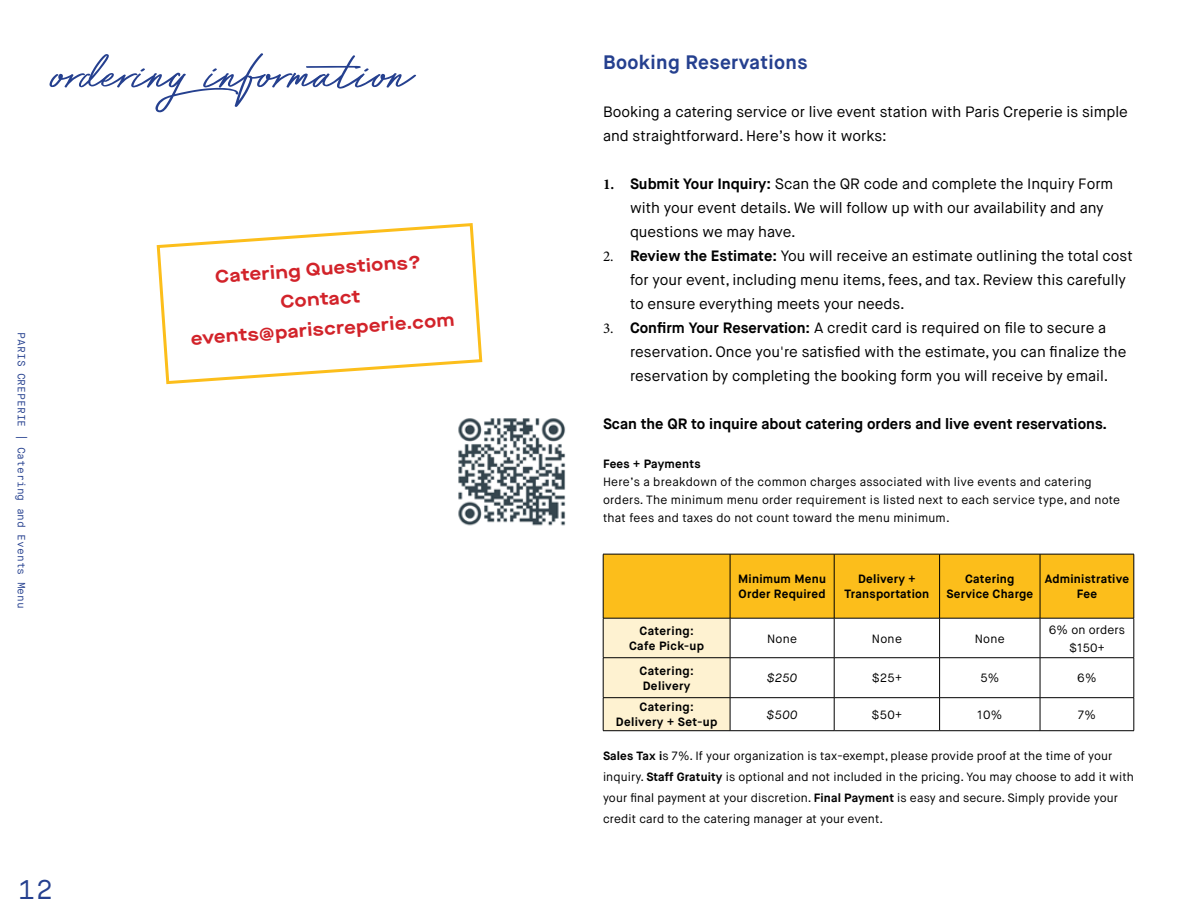
<style>
.page{position:relative;width:1188px;height:918px;background:#fff}
.page>*{position:absolute;margin:0;border:0;box-sizing:border-box;transform-origin:0 0}
.t1{font:72px "Bayshore";color:#25408f}
.t2{font:27px "Maison Neue Mono";color:#25408f}
.t3{font:700 19.5px "Maison Neue";letter-spacing:.02em;color:#25408f}
.t4{font:700 18px/30px "Maison Neue Extended";color:#d2232a;text-align:center}
.t5{font:15px/24px "Maison Neue";color:#000}
.t6{font:700 15px "Maison Neue";color:#000}
.t7{font:12px/18px "Maison Neue";letter-spacing:.01em;color:#000}
.t8{font:700 12px/15px "Maison Neue";letter-spacing:.02em;color:#000;text-align:center}
.t9{font:italic 12px "Maison Neue";letter-spacing:.03em;color:#000}
.t10{font:10.5px "Maison Neue Mono";color:#25408f}
.s1{font-family:"Minion Pro";font-weight:700}
.s2{font-weight:700}
.s3{font-family:"Minion Pro"}
</style>
<div class="page">
<svg style="left:604px;top:555px;width:530px;height:175px"></svg>
<svg style="left:731px;top:619px;width:403px;height:111px"></svg>
<hr style="left:603px;top:554px;width:127px;height:1px;background:#000">
<hr style="left:603px;top:554px;width:1px;height:64px;background:#000">
<hr style="left:730px;top:554px;width:104px;height:1px;background:#000">
<hr style="left:730px;top:554px;width:1px;height:64px;background:#000">
<hr style="left:834px;top:554px;width:106px;height:1px;background:#000">
<hr style="left:834px;top:554px;width:1px;height:64px;background:#000">
<hr style="left:940px;top:554px;width:100px;height:1px;background:#000">
<hr style="left:939px;top:554px;width:1px;height:64px;background:#000">
<hr style="left:1040px;top:554px;width:94px;height:1px;background:#000">
<hr style="left:1040px;top:554px;width:1px;height:64px;background:#000">
<hr style="left:1134px;top:554px;width:1px;height:64px;background:#000">
<hr style="left:603px;top:618px;width:127px;height:1px;background:#000">
<hr style="left:730px;top:618px;width:104px;height:1px;background:#000">
<hr style="left:834px;top:618px;width:106px;height:1px;background:#000">
<hr style="left:940px;top:618px;width:100px;height:1px;background:#000">
<hr style="left:1040px;top:618px;width:94px;height:1px;background:#000">
<hr style="left:603px;top:618px;width:1px;height:40px;background:#000">
<hr style="left:730px;top:618px;width:1px;height:40px;background:#000">
<hr style="left:834px;top:618px;width:1px;height:40px;background:#000">
<hr style="left:939px;top:618px;width:1px;height:40px;background:#000">
<hr style="left:1040px;top:618px;width:1px;height:40px;background:#000">
<hr style="left:1134px;top:618px;width:1px;height:40px;background:#000">
<hr style="left:603px;top:657px;width:127px;height:1px;background:#000">
<hr style="left:603px;top:658px;width:1px;height:39px;background:#000">
<hr style="left:730px;top:657px;width:104px;height:1px;background:#000">
<hr style="left:730px;top:658px;width:1px;height:39px;background:#000">
<hr style="left:834px;top:657px;width:106px;height:1px;background:#000">
<hr style="left:834px;top:658px;width:1px;height:39px;background:#000">
<hr style="left:940px;top:657px;width:100px;height:1px;background:#000">
<hr style="left:939px;top:658px;width:1px;height:39px;background:#000">
<hr style="left:1040px;top:657px;width:94px;height:1px;background:#000">
<hr style="left:1040px;top:658px;width:1px;height:39px;background:#000">
<hr style="left:1134px;top:658px;width:1px;height:39px;background:#000">
<hr style="left:603px;top:697px;width:127px;height:1px;background:#000">
<hr style="left:603px;top:698px;width:1px;height:33px;background:#000">
<hr style="left:730px;top:697px;width:104px;height:1px;background:#000">
<hr style="left:730px;top:698px;width:1px;height:33px;background:#000">
<hr style="left:834px;top:697px;width:106px;height:1px;background:#000">
<hr style="left:834px;top:698px;width:1px;height:33px;background:#000">
<hr style="left:940px;top:697px;width:100px;height:1px;background:#000">
<hr style="left:939px;top:698px;width:1px;height:33px;background:#000">
<hr style="left:1040px;top:697px;width:94px;height:1px;background:#000">
<hr style="left:1040px;top:698px;width:1px;height:33px;background:#000">
<hr style="left:1134px;top:698px;width:1px;height:33px;background:#000">
<hr style="left:603px;top:730px;width:127px;height:1px;background:#000">
<hr style="left:730px;top:730px;width:104px;height:1px;background:#000">
<hr style="left:834px;top:730px;width:106px;height:1px;background:#000">
<hr style="left:940px;top:730px;width:100px;height:1px;background:#000">
<hr style="left:1040px;top:730px;width:94px;height:1px;background:#000">
<img style="left:458px;top:418px;width:108px;height:108px">
<svg style="left:156px;top:223px;width:327px;height:162px"></svg>
<h1 class="t1" style="left:54px;top:20px;width:360px">orderinginformation</h1>
<p class="t10" style="left:28px;top:332px;width:278px;rotate:90deg">PARIS CREPERIE | Catering and Events Menu</p>
<p class="t4" style="left:186px;top:263px;width:265px;rotate:-4deg">Catering Questions?<br>Contact events@pariscreperie.com</p>
<h2 class="t2" style="left:18px;top:873px;width:37px">12</h2>
<h3 class="t3" style="left:603px;top:50px;width:206px">Booking Reservations</h3>
<p class="t5" style="left:603px;top:100px;width:526px">Booking a catering service or live event station with Paris Creperie is simple and straightforward. Here’s how it works:</p>
<p class="t5" style="left:630px;top:172px;width:485px;text-indent:-27px"><span class="s1">1.</span> <span class="s2">Submit Your Inquiry:</span> Scan the QR code and complete the Inquiry Form with your event details. We will follow up with our availability and any questions we may have.</p>
<p class="t5" style="left:630px;top:244px;width:504px;text-indent:-27px"><span class="s3">2.</span> <span class="s2">Review the Estimate:</span> You will receive an estimate outlining the total cost for your event, including menu items, fees, and tax. Review this carefully to ensure everything meets your needs.</p>
<p class="t5" style="left:630px;top:316px;width:498px;text-indent:-27px"><span class="s3">3.</span> <span class="s2">Confirm Your Reservation:</span> A credit card is required on file to secure a reservation. Once you're satisfied with the estimate, you can finalize the reservation by completing the booking form you will receive by email.</p>
<p class="t6" style="left:603px;top:414px;width:506px">Scan the QR to inquire about catering orders and live event reservations.</p>
<p class="t8" style="left:603px;top:457px;width:99px">Fees + Payments</p>
<p class="t7" style="left:603px;top:473px;width:519px">Here’s a breakdown of the common charges associated with live events and catering orders. The minimum menu order requirement is listed next to each service type, and note that fees and taxes do not count toward the menu minimum.</p>
<p class="t8" style="left:738px;top:572px;width:89px;text-align:left">Minimum Menu<br>Order Required</p>
<p class="t8" style="left:844px;top:572px;width:86px">Delivery +<br>Transportation</p>
<p class="t8" style="left:946px;top:572px;width:88px">Catering<br>Service Charge</p>
<p class="t8" style="left:1045px;top:572px;width:86px">Administrative<br>Fee</p>
<p class="t8" style="left:629px;top:624px;width:77px">Catering:<br>Cafe Pick-up</p>
<p class="t7" style="left:767px;top:630px;width:32px">None</p>
<p class="t7" style="left:872px;top:630px;width:32px">None</p>
<p class="t7" style="left:975px;top:630px;width:32px">None</p>
<p class="t7" style="left:1049px;top:621px;width:78px;text-align:center">6% on orders $150+</p>
<p class="t8" style="left:640px;top:663px;width:56px;text-align:left">Catering:<br>Delivery</p>
<p class="t9" style="left:767px;top:671px;width:32px">$250</p>
<p class="t7" style="left:872px;top:669px;width:32px">$25+</p>
<p class="t7" style="left:980px;top:669px;width:20px">5%</p>
<p class="t7" style="left:1077px;top:669px;width:21px">6%</p>
<p class="t8" style="left:616px;top:700px;width:103px">Catering:<br>Delivery + Set-up</p>
<p class="t9" style="left:766px;top:707px;width:33px">$500</p>
<p class="t7" style="left:872px;top:706px;width:32px">$50+</p>
<p class="t7" style="left:977px;top:706px;width:27px">10%</p>
<p class="t7" style="left:1078px;top:706px;width:19px">7%</p>
<p class="t7" style="left:603px;top:745px;width:532px;line-height:21px"><span class="s2">Sales Tax i</span>s 7%. If your organization is tax-exempt, please provide proof at the time of your inquiry. <span class="s2">Staff Gratuity</span> is optional and not included in the pricing. You may choose to add it with your final payment at your discretion. <span class="s2">Final Payment</span> is easy and secure. Simply provide your credit card to the catering manager at your event.</p>
</div>
